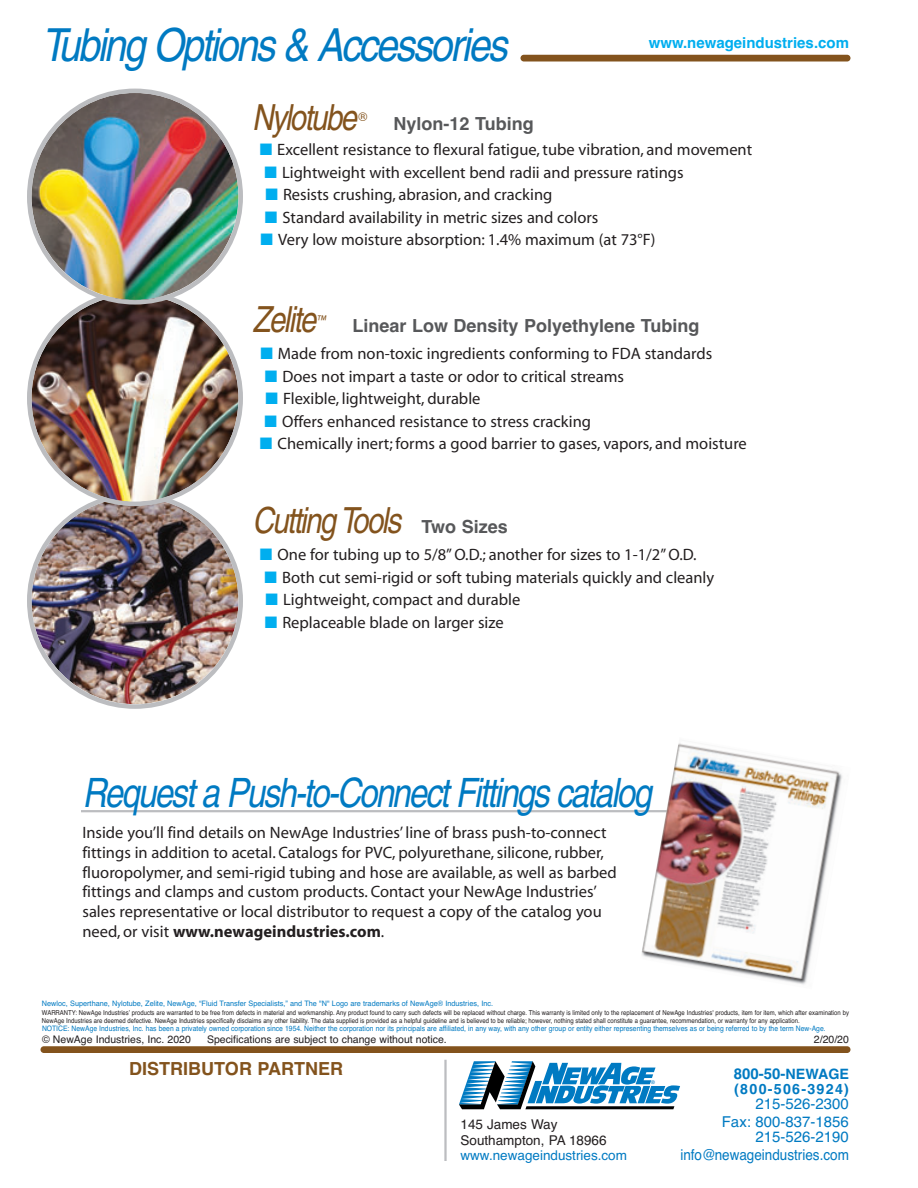
<style>
.page{position:relative;width:918px;height:1188px;background:#fff}
.page>*{position:absolute;margin:0;border:0;box-sizing:border-box;transform-origin:0 0}
.t1{font:italic 45.6px "Helvetica";color:#007ac2;scale:.86 1}
.t2{font:italic 40.5px "Helvetica";color:#007ac2;scale:.82 1}
.t3{font:italic 36px "Helvetica";color:#83531d;scale:.82 1}
.t4{font:700 18px "Helvetica";color:#57585a}
.t5{font:700 18px "Helvetica";color:#83531d}
.t6{font:16.5px/19.8px "Myriad";color:#231f20}
.t7{font:15px/18px "Helvetica";color:#007ac2;text-align:right}
.t8{font:700 15px "Helvetica";color:#00aeef}
.t9{font:700 15px "Helvetica";color:#007ac2}
.t10{font:700 14.25px "Helvetica";letter-spacing:.09em;color:#007ac2}
.t11{font:13.5px/15.8px "Helvetica";color:#231f20}
.t12{font:13.5px "Helvetica";color:#007ac2}
.t13{font:italic 12px "Helvetica";color:#83531d;scale:.82 1}
.t14{font:12px "Helvetica";color:#83531d}
.t15{font:10.5px "Helvetica";color:#231f20}
.t16{font:7.5px "Helvetica";color:#007ac2;scale:.91 1}
.t17{font:7.5px "Helvetica";color:#007ac2}
.t18{font:6.75px/7.5px "Helvetica";color:#231f20;scale:.88 1}
.t19{font:5.1px "Helvetica";color:#007ac2}
.s1{color:#00aeef}
.s2{font-weight:700;font-style:normal;font-size:18px;color:#57585a}
.s3{font-weight:700}
.s4{font-size:14.25px}
</style>
<div class="page">
<img style="left:27px;top:506px;width:216px;height:203px">
<img style="left:27px;top:305px;width:216px;height:201px">
<hr style="left:444px;top:1060px;width:3px;height:101px;background:#bcbdc0">
<svg style="left:459px;top:1061px;width:221px;height:48px"></svg>
<div style="left:40px;top:1046px;width:810px;height:7px;background:#83531d;border-radius:3px"></div>
<div style="left:520px;top:55px;width:330px;height:7px;background:#83531d;border-radius:3px"></div>
<hr style="left:81px;top:810px;width:601px;height:2px;background:#bcbdc0">
<img style="left:640px;top:743px;width:202px;height:242px">
<img style="left:27px;top:89px;width:216px;height:216px">
<h1 class="t1" style="left:42px;top:29px;width:552px">Tubing Options&amp; Accessories</h1>
<h3 class="t3" style="left:252px;top:104px;width:137px">Nylotube</h3>
<p class="t14" style="left:358px;top:113px;width:10px">®</p>
<p class="t4" style="left:394px;top:117px;width:142px">Nylon-12 Tubing</p>
<p class="t8" style="left:649px;top:37px;width:202px">www.newageindustries.com</p>
<p class="t6" style="left:260px;top:141px;width:494px"><span class="s1">■</span> Excellent resistance to flexural fatigue, tube vibration, and movement</p>
<p class="t6" style="left:265px;top:164px;width:421px"><span class="s1">■</span> Lightweight with excellent bend radii and pressure ratings</p>
<p class="t6" style="left:266px;top:186px;width:288px"><span class="s1">■</span> Resists crushing, abrasion, and cracking</p>
<p class="t6" style="left:265px;top:209px;width:335px"><span class="s1">■</span> Standard availability in metric sizes and colors</p>
<p class="t6" style="left:261px;top:231px;width:397px"><span class="s1">■</span> Very low moisture absorption: 1.4% maximum (at 73°F)</p>
<h3 class="t3" style="left:252px;top:306px;width:87px">Zelite</h3>
<p class="t13" style="left:316px;top:315px;width:16px">™</p>
<p class="t4" style="left:353px;top:319px;width:348px">Linear Low Density Polyethylene Tubing</p>
<p class="t6" style="left:260px;top:345px;width:453px"><span class="s1">■</span> Made from non-toxic ingredients conforming to FDA standards</p>
<p class="t6" style="left:265px;top:368px;width:361px"><span class="s1">■</span> Does not impart a taste or odor to critical streams</p>
<p class="t6" style="left:265px;top:390px;width:217px"><span class="s1">■</span> Flexible, lightweight, durable</p>
<p class="t6" style="left:265px;top:413px;width:328px"><span class="s1">■</span> Offers enhanced resistance to stress cracking</p>
<p class="t6" style="left:260px;top:435px;width:489px"><span class="s1">■</span> Chemically inert; forms a good barrier to gases, vapors, and moisture</p>
<h3 class="t3" style="left:252px;top:507px;width:313px">Cutting Tools <span class="s2">Tw o S i z e s</span></h3>
<p class="t6" style="left:260px;top:546px;width:438px"><span class="s1">■</span> One for tubing up to 5/8” O.D.; another for sizes to 1-1/2” O.D.</p>
<p class="t6" style="left:265px;top:569px;width:451px"><span class="s1">■</span> Both cut semi-rigid or soft tubing materials quickly and cleanly</p>
<p class="t6" style="left:265px;top:591px;width:256px"><span class="s1">■</span> Lightweight, compact and durable</p>
<p class="t6" style="left:265px;top:614px;width:240px"><span class="s1">■</span> Replaceable blade on larger size</p>
<h2 class="t2" style="left:82px;top:778px;width:704px">Requesta Push-to-ConnectFittingscatalog</h2>
<p class="t6" style="left:82px;top:824px;width:536px">Inside you’ll find details on NewAge Industries’ line of brass push-to-connect fittings in addition to acetal. Catalogs for PVC, polyurethane, silicone, rubber, fluoropolymer, and semi-rigid tubing and hose are available, as well as barbed fittings and clamps and custom products. Contact your NewAge Industries’ sales representative or local distributor to request a copy of the catalog you need, or visit <span class="s3">www.newageindustries.com</span>.</p>
<p class="t17" style="left:42px;top:1001px;width:453px">Newloc, Superthane, Nylotube, Zelite, NewAge, “Fluid Transfer Specialists,” and The "N" Logo are trademarks of NewAge® Industries, Inc.</p>
<p class="t16" style="left:42px;top:1026px;width:863px">NOTICE: NewAge Industries, Inc. has been a privately owned corporation since 1954. Neither the corporation nor its principals are affiliated, in any way, with any other group or entity either representing themselves as or being referred to by the term New-Age.</p>
<p class="t18" style="left:42px;top:1010px;width:919px">WARRANTY: NewAge Industries’ products are warranted to be free from defects in material and workmanship. Any product found to carry such defects will be replaced without charge. This warranty is limited only to the replacement of NewAge Industries' products, item for item, which after examination by<br>NewAge Industries are deemed defective. NewAge Industries specifically disclaims any other liability. The data supplied is provided as a helpful guideline and is believed to be reliable; however, nothing stated shall constitute a guarantee, recommendation, or warranty for any application.</p>
<p class="t15" style="left:42px;top:1036px;width:150px">© NewAge Industries, Inc. 2020</p>
<p class="t15" style="left:207px;top:1036px;width:241px">Specifications are subject to change without notice.</p>
<p class="t15" style="left:814px;top:1036px;width:37px">2/20/20</p>
<p class="t5" style="left:129px;top:1062px;width:215px">DISTRIBUTOR PARTNER</p>
<p class="t9" style="left:734px;top:1069px;width:117px">800-50-<span class="s4">NEWAGE</span></p>
<p class="t10" style="left:734px;top:1084px;width:116px">(800-506-3924)</p>
<p class="t7" style="left:722px;top:1097px;width:129px">215-526-2300<br>Fax: 800-837-1856</p>
<p class="t7" style="left:680px;top:1130px;width:170px">215-526-2190 info@newageindustries.com</p>
<p class="t19" style="left:651px;top:1081px;width:5px">®</p>
<p class="t11" style="left:460px;top:1118px;width:148px">145 James Way<br>Southampton, PA 18966</p>
<p class="t12" style="left:460px;top:1151px;width:168px">www.newageindustries.com</p>
</div>
